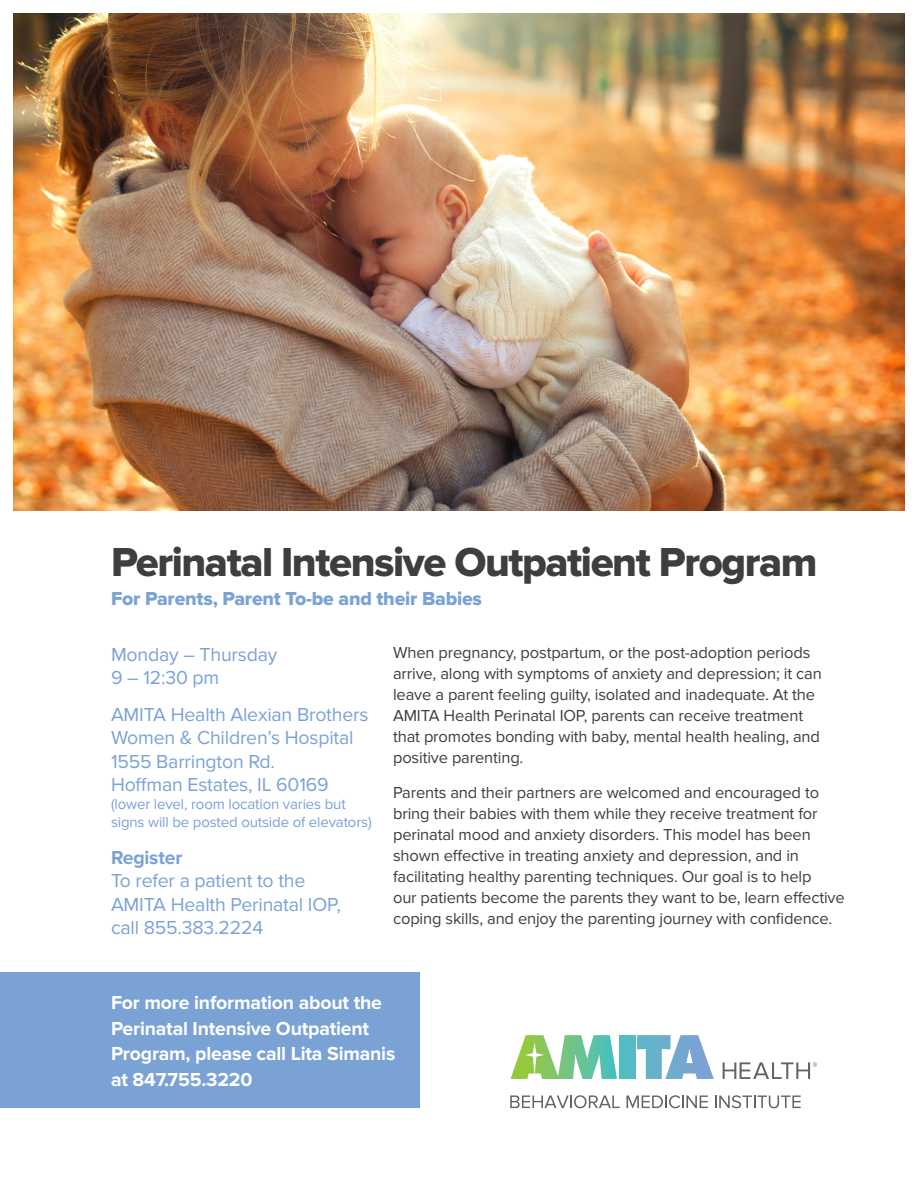
<style>
.page{position:relative;width:918px;height:1188px;background:#fff}
.page>*{position:absolute;margin:0;border:0;box-sizing:border-box;transform-origin:0 0}
.t1{font:42px "Proxima Nova Extrabld";letter-spacing:-.035em;color:#3e3e3f}
.t2{font:19.5px/23.4px "Proxima Nova";letter-spacing:-.01em;color:#7ba2d4}
.t3{font:700 19.5px/25.5px "Proxima Nova";letter-spacing:-.01em;color:#fff}
.t4{font:19.5px "Proxima Nova Extrabld";letter-spacing:-.01em;color:#7ba2d4}
.t5{font:16.5px/21px "Proxima Nova";letter-spacing:-.01em;color:#3e3e3f}
.t6{font:15px/18px "Proxima Nova";letter-spacing:-.01em;color:#7ba2d4}
.s1{font-weight:700}
</style>
<div class="page">
<img style="left:14px;top:14px;width:890px;height:497px">
<div style="left:0;top:972px;width:419px;height:135px;background:#7ba2d4"></div>
<div style="left:620px;top:1035px;width:16px;height:44px;background:#54bbc3"></div>
<svg style="left:637px;top:1035px;width:77px;height:44px"></svg>
<svg style="left:511px;top:1035px;width:106px;height:44px"></svg>
<svg style="left:723px;top:1062px;width:94px;height:17px"></svg>
<svg style="left:510px;top:1095px;width:110px;height:13px"></svg>
<svg style="left:627px;top:1095px;width:81px;height:13px"></svg>
<svg style="left:715px;top:1095px;width:86px;height:13px"></svg>
<p class="t1" style="left:111px;top:538px;width:708px">Perinatal Intensive Outpatient Program</p>
<p class="t4" style="left:111px;top:587px;width:372px">For Parents, Parent To-be and their Babies</p>
<p class="t2" style="left:111px;top:643px;width:168px">Monday – Thursday<br>9 – 12:30 pm</p>
<p class="t2" style="left:111px;top:703px;width:259px">AMITA Health Alexian Brothers<br>Women &amp; Children’s Hospital<br>1555 Barrington Rd.<br>Hoffman Estates, IL 60169</p>
<p class="t6" style="left:111px;top:795px;width:262px">(lower level, room location varies but signs will be posted outside of elevators)</p>
<p class="t2" style="left:111px;top:846px;width:232px"><span class="s1">Register<br></span>To refer a patient to the<br>AMITA Health Perinatal IOP, call 855.383.2224</p>
<p class="t5" style="left:393px;top:642px;width:430px">When pregnancy, postpartum, or the post-adoption periods arrive, along with symptoms of anxiety and depression; it can leave a parent feeling guilty, isolated and inadequate. At the AMITA Health Perinatal IOP, parents can receive treatment that promotes bonding with baby, mental health healing, and positive parenting.</p>
<p class="t5" style="left:393px;top:782px;width:453px">Parents and their partners are welcomed and encouraged to bring their babies with them while they receive treatment for perinatal mood and anxiety disorders. This model has been shown effective in treating anxiety and depression, and in facilitating healthy parenting techniques. Our goal is to help<br>our patients become the parents they want to be, learn effective coping skills, and enjoy the parenting journey with confidence.</p>
<p class="t3" style="left:111px;top:990px;width:286px">For more information about the<br>Perinatal Intensive Outpatient<br>Program, please call Lita Simanis at 847.755.3220</p>
</div>
